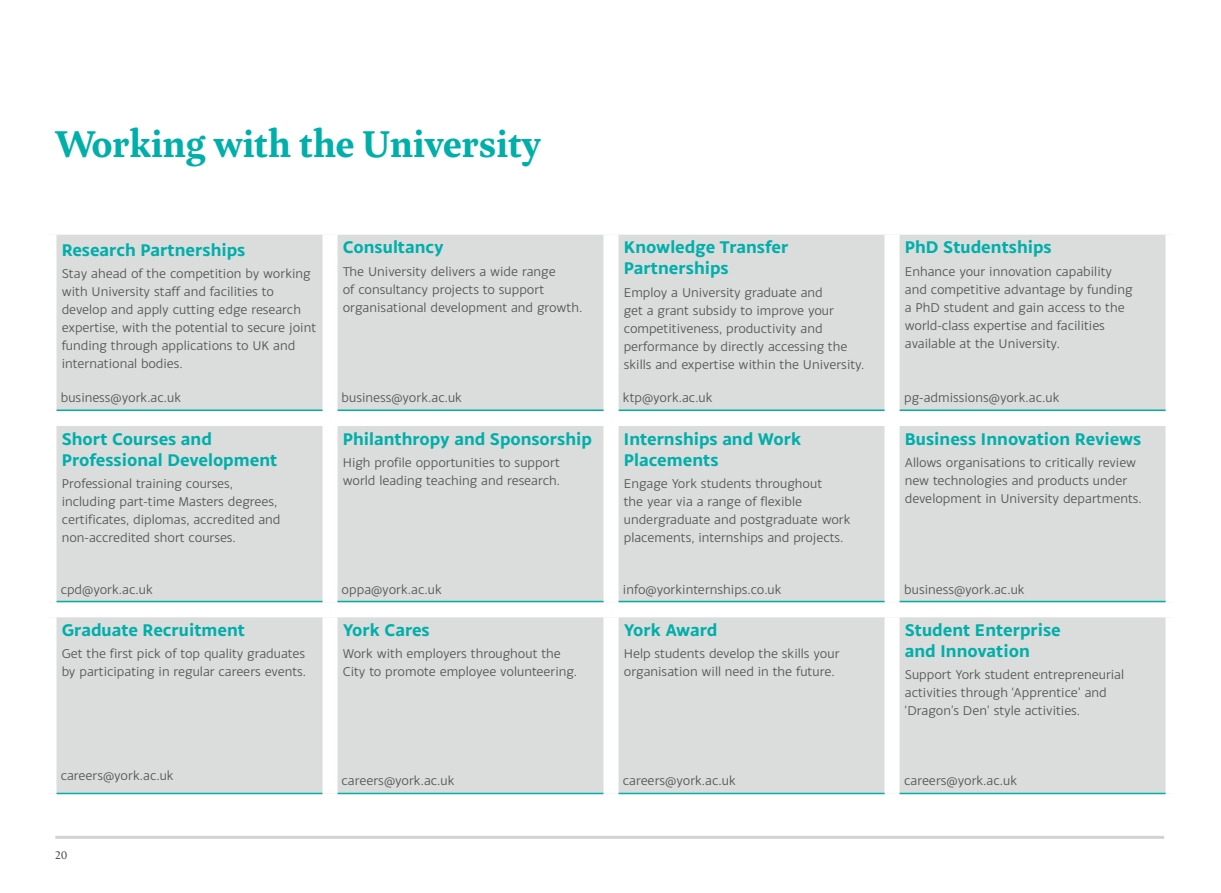
<style>
.page{position:relative;width:1221px;height:893px;background:#fff}
.page>*{position:absolute;margin:0;border:0;box-sizing:border-box;transform-origin:0 0}
.t1{font:700 39px "Inka A Text";letter-spacing:-.01em;color:#00afaa}
.t2{font:700 18px/21px "Monsal Gothic";color:#00afaa}
.t3{font:13.5px/18px "Monsal Gothic";color:#575756}
.t4{font:12px "Inka A Text";color:#575756}
</style>
<div class="page">
<div style="left:56px;top:235px;width:1109px;height:559px;background:#dbdddd"></div>
<div style="left:322px;top:235px;width:15px;height:176px;background:#fff"></div>
<div style="left:603px;top:235px;width:15px;height:176px;background:#fff"></div>
<div style="left:884px;top:235px;width:15px;height:176px;background:#fff"></div>
<div style="left:41px;top:411px;width:289px;height:15px;background:#fff"></div>
<div style="left:330px;top:411px;width:281px;height:15px;background:#fff"></div>
<div style="left:322px;top:426px;width:15px;height:176px;background:#fff"></div>
<div style="left:611px;top:411px;width:281px;height:15px;background:#fff"></div>
<div style="left:603px;top:426px;width:15px;height:176px;background:#fff"></div>
<div style="left:892px;top:411px;width:288px;height:15px;background:#fff"></div>
<div style="left:884px;top:426px;width:15px;height:176px;background:#fff"></div>
<div style="left:41px;top:602px;width:289px;height:15px;background:#fff"></div>
<div style="left:330px;top:602px;width:281px;height:15px;background:#fff"></div>
<div style="left:322px;top:617px;width:15px;height:177px;background:#fff"></div>
<div style="left:611px;top:602px;width:281px;height:15px;background:#fff"></div>
<div style="left:603px;top:617px;width:15px;height:177px;background:#fff"></div>
<div style="left:892px;top:602px;width:288px;height:15px;background:#fff"></div>
<div style="left:884px;top:617px;width:15px;height:177px;background:#fff"></div>
<hr style="left:57px;top:409px;width:265px;height:2px;background:#00afaa">
<hr style="left:337px;top:409px;width:266px;height:2px;background:#00afaa">
<hr style="left:57px;top:601px;width:265px;height:1px;background:#00afaa">
<hr style="left:337px;top:601px;width:266px;height:1px;background:#00afaa">
<hr style="left:57px;top:793px;width:265px;height:1px;background:#00afaa">
<hr style="left:337px;top:793px;width:266px;height:1px;background:#00afaa">
<hr style="left:618px;top:409px;width:266px;height:2px;background:#00afaa">
<hr style="left:618px;top:601px;width:266px;height:1px;background:#00afaa">
<hr style="left:618px;top:793px;width:266px;height:1px;background:#00afaa">
<hr style="left:899px;top:409px;width:266px;height:2px;background:#00afaa">
<hr style="left:899px;top:601px;width:266px;height:1px;background:#00afaa">
<hr style="left:899px;top:793px;width:266px;height:1px;background:#00afaa">
<hr style="left:55px;top:836px;width:1109px;height:3px;background:#d1d3d3">
<h1 class="t1" style="left:55px;top:121px;width:487px">Working with the University</h1>
<h2 class="t2" style="left:62px;top:239px;width:185px">Research Partnerships</h2>
<p class="t3" style="left:62px;top:264px;width:256px">Stay ahead of the competition by working with University staff and facilities to develop and apply cutting edge research expertise, with the potential to secure joint funding through applications to UK and international bodies.</p>
<h2 class="t2" style="left:343px;top:236px;width:103px">Consultancy</h2>
<p class="t3" style="left:343px;top:262px;width:241px">The University delivers a wide range<br>of consultancy projects to support organisational development and growth.</p>
<h2 class="t2" style="left:623px;top:236px;width:166px">Knowledge Transfer<br>Partnerships</h2>
<p class="t3" style="left:623px;top:283px;width:242px">Employ a University graduate and<br>get a grant subsidy to improve your competitiveness, productivity and performance by directly accessing the skills and expertise within the University.</p>
<p class="t3" style="left:61px;top:388px;width:122px">business@york.ac.uk</p>
<p class="t3" style="left:341px;top:388px;width:122px">business@york.ac.uk</p>
<p class="t3" style="left:623px;top:388px;width:91px">ktp@york.ac.uk</p>
<h2 class="t2" style="left:62px;top:428px;width:217px">Short Courses and<br>Professional Development</h2>
<p class="t3" style="left:62px;top:474px;width:220px">Professional training courses, including part-time Masters degrees, certificates, diplomas, accredited and non-accredited short courses.</p>
<h2 class="t2" style="left:343px;top:428px;width:251px">Philanthropy and Sponsorship</h2>
<p class="t3" style="left:343px;top:453px;width:219px">High profile opportunities to support world leading teaching and research.</p>
<h2 class="t2" style="left:623px;top:428px;width:179px">Internships and Work<br>Placements</h2>
<p class="t3" style="left:623px;top:474px;width:228px">Engage York students throughout<br>the year via a range of flexible undergraduate and postgraduate work placements, internships and projects.</p>
<h2 class="t2" style="left:904px;top:236px;width:148px">PhD Studentships</h2>
<p class="t3" style="left:904px;top:262px;width:229px">Enhance your innovation capability and competitive advantage by funding a PhD student and gain access to the world-class expertise and facilities available at the University.</p>
<p class="t3" style="left:904px;top:388px;width:157px">pg-admissions@york.ac.uk</p>
<h2 class="t2" style="left:904px;top:428px;width:238px">Business Innovation Reviews</h2>
<p class="t3" style="left:904px;top:453px;width:238px">Allows organisations to critically review new technologies and products under development in University departments.</p>
<p class="t3" style="left:61px;top:580px;width:93px">cpd@york.ac.uk</p>
<p class="t3" style="left:341px;top:580px;width:102px">oppa@york.ac.uk</p>
<p class="t3" style="left:623px;top:580px;width:160px">info@yorkinternships.co.uk</p>
<p class="t3" style="left:904px;top:580px;width:122px">business@york.ac.uk</p>
<h2 class="t2" style="left:62px;top:619px;width:185px">Graduate Recruitment</h2>
<p class="t3" style="left:62px;top:644px;width:246px">Get the first pick of top quality graduates by participating in regular careers events.</p>
<p class="t3" style="left:61px;top:766px;width:114px">careers@york.ac.uk</p>
<p class="t4" style="left:55px;top:848px;width:14px">20</p>
<h2 class="t2" style="left:343px;top:619px;width:89px">York Cares</h2>
<p class="t3" style="left:343px;top:644px;width:236px">Work with employers throughout the<br>City to promote employee volunteering.</p>
<p class="t3" style="left:341px;top:771px;width:114px">careers@york.ac.uk</p>
<h2 class="t2" style="left:623px;top:619px;width:95px">York Award</h2>
<p class="t3" style="left:623px;top:644px;width:217px">Help students develop the skills your organisation will need in the future.</p>
<p class="t3" style="left:623px;top:771px;width:114px">careers@york.ac.uk</p>
<h2 class="t2" style="left:904px;top:619px;width:157px">Student Enterprise and Innovation</h2>
<p class="t3" style="left:904px;top:665px;width:221px">Support York student entrepreneurial activities through ‘Apprentice’ and ‘Dragon’s Den’ style activities.</p>
<p class="t3" style="left:904px;top:771px;width:114px">careers@york.ac.uk</p>
</div>
